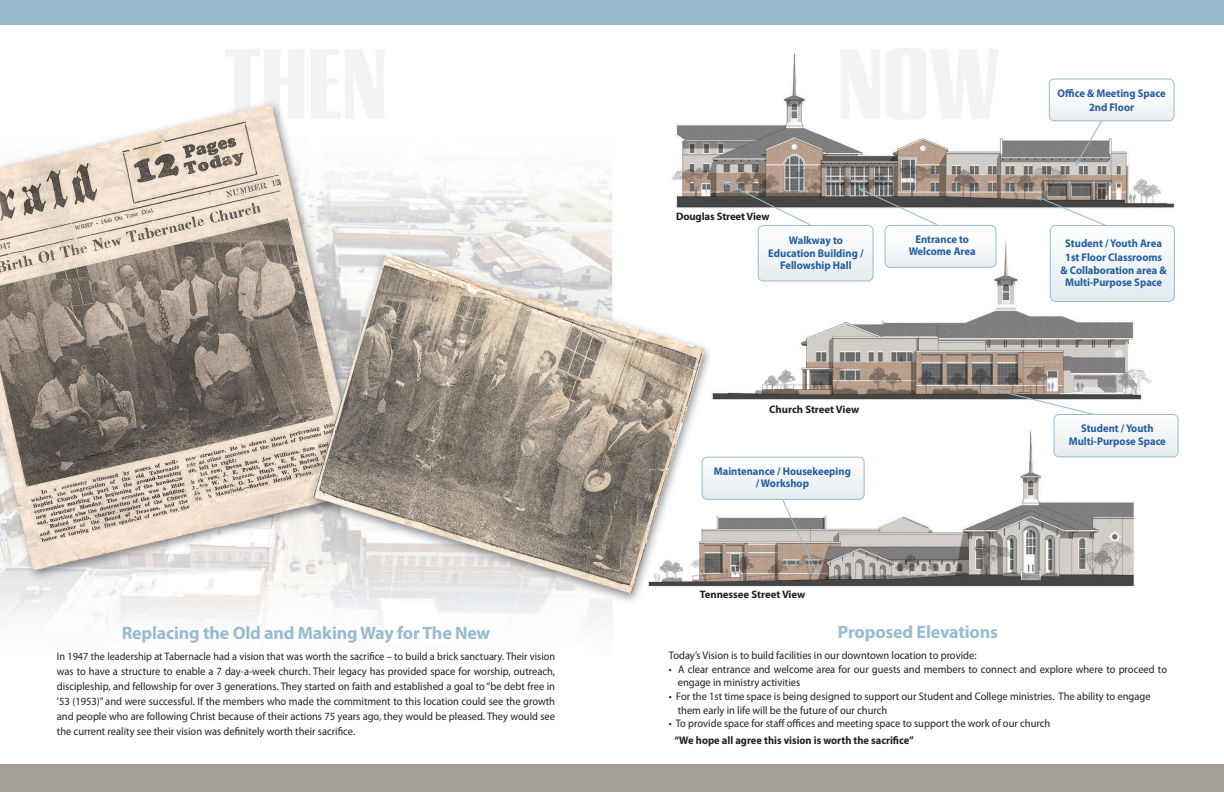
<style>
.page{position:relative;width:1224px;height:792px;background:#fff}
.page>*{position:absolute;margin:0;border:0;box-sizing:border-box;transform-origin:0 0}
.t1{font:700 18px "Myriad Pro";letter-spacing:-.01em;color:#98bccd}
.t2{font:700 11.1px/12.5px "Myriad Pro";color:#255da0;text-align:center;scale:.95 1}
.t3{font:11px/15px "Myriad Pro";color:#231f20;scale:.95 1}
.t4{font:700 11px "Myriad Pro";color:#231f20;scale:.95 1}
.t5{font:10.9px "Myriad Pro";color:#231f20;scale:.94 1}
.t6{font:700 10.8px "Myriad Pro";letter-spacing:-.01em;color:#231f20}
</style>
<div class="page">
<img style="left:0;top:24px;width:1224px;height:741px">
<div style="left:0;top:0;width:1224px;height:24px;background:#98bccd"></div>
<div style="left:0;top:765px;width:1224px;height:27px;background:#a39f98"></div>
<img style="left:644px;top:428px;width:495px;height:165px">
<svg style="left:702px;top:457px;width:162px;height:118px"></svg>
<div style="left:702px;top:457px;width:163px;height:43px;border:1px solid #98bccd;border-radius:5px"></div>
<img style="left:710px;top:236px;width:446px;height:166px">
<svg style="left:983px;top:386px;width:195px;height:71px"></svg>
<div style="left:1054px;top:414px;width:124px;height:43px;border:1px solid #98bccd;border-radius:5px"></div>
<img style="left:669px;top:49px;width:513px;height:165px">
<svg style="left:721px;top:181px;width:275px;height:100px"></svg>
<div style="left:885px;top:225px;width:111px;height:43px;border:1px solid #98bccd;border-radius:5px"></div>
<svg style="left:1035px;top:196px;width:139px;height:105px"></svg>
<div style="left:1050px;top:225px;width:125px;height:77px;border:1px solid #98bccd;border-radius:5px"></div>
<svg style="left:1049px;top:79px;width:125px;height:87px"></svg>
<div style="left:1049px;top:79px;width:125px;height:42px;border:1px solid #98bccd;border-radius:5px"></div>
<p class="t1" style="left:122px;top:623px;width:370px">Replacing the Old and Making Way for The New</p>
<p class="t5" style="left:57px;top:650px;width:531px">In 1947 the leadership at Tabernacle had a vision that was worth the sacrifice – to build a brick sanctuary. Their vision</p>
<p class="t3" style="left:57px;top:664px;width:526px;text-align:justify">was to have a structure to enable a 7 day-a-week church. Their legacy has provided space for worship, outreach, discipleship, and fellowship for over 3 generations. They started on faith and established a goal to “be debt free in ’53 (1953)” and were successful. If the members who made the commitment to this location could see the growth and people who are following Christ because of their actions 75 years ago, they would be pleased. They would see the current reality see their vision was definitely worth their sacrifice.</p>
<p class="t6" style="left:676px;top:210px;width:95px">Douglas Street View</p>
<p class="t2" style="left:1057px;top:87px;width:115px">Office &amp; Meeting Space</p>
<p class="t2" style="left:1089px;top:101px;width:49px">2nd Floor</p>
<p class="t2" style="left:768px;top:234px;width:102px">Walkway to<br>Education Building /<br>Fellowship Hall</p>
<p class="t2" style="left:909px;top:233px;width:72px">Entrance to<br>Welcome Area</p>
<p class="t2" style="left:1065px;top:237px;width:103px">Student / Youth Area</p>
<p class="t2" style="left:1061px;top:252px;width:113px">1st Floor Classrooms &amp; Collaboration area &amp;<br>Multi-Purpose Space</p>
<p class="t6" style="left:769px;top:403px;width:92px">Church Street View</p>
<p class="t2" style="left:714px;top:465px;width:146px">Maintenance / Housekeeping / Workshop</p>
<p class="t6" style="left:700px;top:588px;width:107px">Tennessee Street View</p>
<p class="t2" style="left:1069px;top:423px;width:104px">Student / Youth<br>Multi-Purpose Space</p>
<p class="t1" style="left:838px;top:622px;width:162px">Proposed Elevations</p>
<p class="t3" style="left:669px;top:648px;width:325px">Today’s Vision is to build facilities in our downtown location to provide:</p>
<p class="t3" style="left:678px;top:662px;width:517px;line-height:13.7px;text-indent:-9px">• A clear entrance and welcome area for our guests and members to connect and explore where to proceed to engage in ministry activities</p>
<p class="t3" style="left:678px;top:690px;width:499px;line-height:13.7px;text-indent:-9px">• For the 1st time space is being designed to support our Student and College ministries. The ability to engage them early in life will be the future of our church</p>
<p class="t3" style="left:669px;top:716px;width:403px">• To provide space for staff offices and meeting space to support the work of our church</p>
<p class="t4" style="left:674px;top:734px;width:253px">“We hope all agree this vision is worth the sacrifice”</p>
</div>
